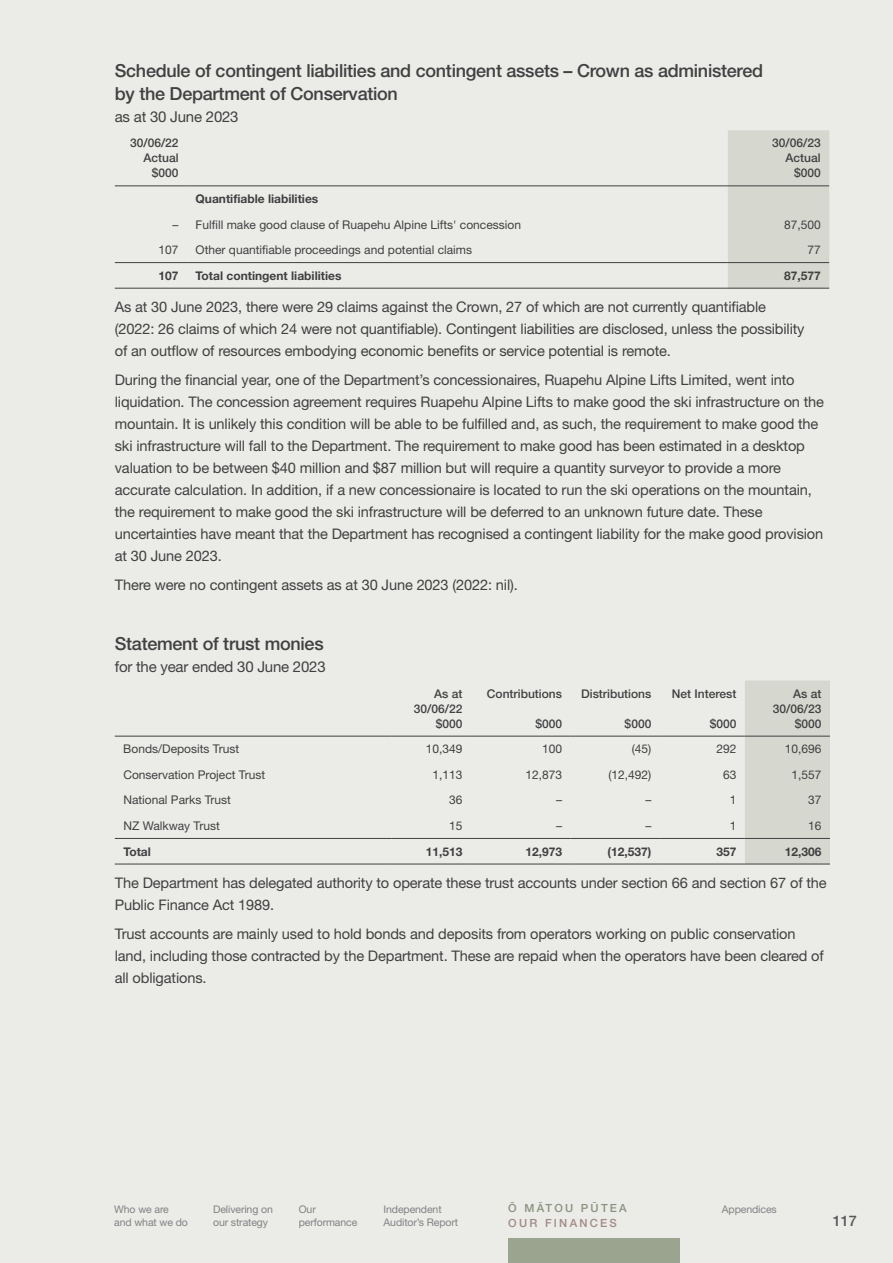
<style>
.page{position:relative;width:893px;height:1263px;background:#ebebe7}
.page>*{position:absolute;margin:0;border:0;box-sizing:border-box;transform-origin:0 0}
.t1{font:500 18px/23.2px "Helvetica Neue LT Pro";letter-spacing:-.015em;color:#414042}
.t2{font:15px "Helvetica Neue LT Pro";letter-spacing:-.015em;color:#414042}
.t3{font:14.7px/21.9px "Helvetica Neue LT Pro";letter-spacing:-.01em;color:#414042}
.t4{font:500 14.7px "Helvetica Neue LT Pro";color:#58595b}
.t5{font:12px "Helvetica Neue LT Pro";color:#414042}
.t6{font:500 12px/15px "Helvetica Neue LT Pro";color:#414042;text-align:right}
.t7{font:700 12px "Helvetica Neue LT Pro";color:#414042}
.t8{font:500 11.25px "Helvetica Neue LT Pro";letter-spacing:.2em;color:#8a9480}
.t9{font:500 11.25px "Helvetica Neue LT Pro";letter-spacing:.2em;color:#a18a87}
.t10{font:10.5px/13.5px "Helvetica Neue LT Pro";letter-spacing:-.01em;color:#808285}
</style>
<div class="page">
<div style="left:728px;top:130px;width:101px;height:158px;background:#d6d8cf"></div>
<hr style="left:115px;top:262px;width:72px;height:1px;background:#414042">
<hr style="left:187px;top:262px;width:541px;height:1px;background:#414042">
<hr style="left:728px;top:262px;width:101px;height:1px;background:#414042">
<hr style="left:115px;top:288px;width:72px;height:1px;background:#414042">
<hr style="left:187px;top:288px;width:541px;height:1px;background:#414042">
<hr style="left:728px;top:288px;width:101px;height:1px;background:#414042">
<hr style="left:115px;top:185px;width:72px;height:1px;background:#414042">
<hr style="left:187px;top:185px;width:541px;height:1px;background:#414042">
<hr style="left:728px;top:185px;width:101px;height:1px;background:#414042">
<div style="left:745px;top:680px;width:85px;height:184px;background:#d6d8cf"></div>
<hr style="left:115px;top:736px;width:276px;height:1px;background:#414042">
<hr style="left:391px;top:736px;width:80px;height:1px;background:#414042">
<hr style="left:471px;top:736px;width:100px;height:1px;background:#414042">
<hr style="left:571px;top:736px;width:89px;height:1px;background:#414042">
<hr style="left:660px;top:736px;width:85px;height:1px;background:#414042">
<hr style="left:745px;top:736px;width:85px;height:1px;background:#414042">
<hr style="left:115px;top:838px;width:276px;height:1px;background:#414042">
<hr style="left:391px;top:838px;width:80px;height:1px;background:#414042">
<hr style="left:471px;top:838px;width:100px;height:1px;background:#414042">
<hr style="left:571px;top:838px;width:89px;height:1px;background:#414042">
<hr style="left:660px;top:838px;width:85px;height:1px;background:#414042">
<hr style="left:745px;top:838px;width:85px;height:1px;background:#414042">
<hr style="left:115px;top:864px;width:276px;height:1px;background:#414042">
<hr style="left:391px;top:864px;width:80px;height:1px;background:#414042">
<hr style="left:471px;top:864px;width:100px;height:1px;background:#414042">
<hr style="left:571px;top:864px;width:89px;height:1px;background:#414042">
<hr style="left:660px;top:864px;width:85px;height:1px;background:#414042">
<hr style="left:745px;top:864px;width:85px;height:1px;background:#414042">
<div style="left:508px;top:1238px;width:172px;height:25px;background:#9ba48f"></div>
<p class="t1" style="left:115px;top:58px;width:650px">Schedule of contingent liabilities and contingent assets – Crown as administered by the Department of Conservation</p>
<p class="t2" style="left:115px;top:108px;width:125px">as at 30 June 2023</p>
<p class="t6" style="left:130px;top:135px;width:50px">30/06/22<br>Actual $000</p>
<p class="t6" style="left:772px;top:135px;width:50px">30/06/23<br>Actual $000</p>
<p class="t7" style="left:196px;top:191px;width:124px">Quantifiable liabilities</p>
<p class="t5" style="left:173px;top:217px;width:350px">– Fulfill make good clause of Ruapehu Alpine Lifts' concession</p>
<p class="t5" style="left:784px;top:217px;width:38px">87,500</p>
<p class="t5" style="left:159px;top:242px;width:22px">107</p>
<p class="t5" style="left:196px;top:242px;width:278px">Other quantifiable proceedings and potential claims</p>
<p class="t5" style="left:807px;top:242px;width:15px">77</p>
<p class="t7" style="left:159px;top:268px;width:22px">107</p>
<p class="t7" style="left:196px;top:268px;width:147px">Total contingent liabilities</p>
<p class="t7" style="left:784px;top:268px;width:38px">87,577</p>
<p class="t3" style="left:115px;top:295px;width:691px">As at 30 June 2023, there were 29 claims against the Crown, 27 of which are not currently quantifiable (2022: 26 claims of which 24 were not quantifiable). Contingent liabilities are disclosed, unless the possibility of an outflow of resources embodying economic benefits or service potential is remote.</p>
<p class="t3" style="left:115px;top:369px;width:711px">During the financial year, one of the Department’s concessionaires, Ruapehu Alpine Lifts Limited, went into liquidation. The concession agreement requires Ruapehu Alpine Lifts to make good the ski infrastructure on the mountain. It is unlikely this condition will be able to be fulfilled and, as such, the requirement to make good the ski infrastructure will fall to the Department. The requirement to make good has been estimated in a desktop valuation to be between $40 million and $87 million but will require a quantity surveyor to provide a more accurate calculation. In addition, if a new concessionaire is located to run the ski operations on the mountain, the requirement to make good the ski infrastructure will be deferred to an unknown future date. These uncertainties have meant that the Department has recognised a contingent liability for the make good provision at 30 June 2023.</p>
<p class="t3" style="left:115px;top:574px;width:405px">There were no contingent assets as at 30 June 2023 (2022: nil).</p>
<p class="t1" style="left:115px;top:632px;width:210px">Statement of trust monies</p>
<p class="t2" style="left:115px;top:658px;width:212px">for the year ended 30 June 2023</p>
<p class="t6" style="left:414px;top:686px;width:50px">As at<br>30/06/22 $000</p>
<p class="t6" style="left:487px;top:686px;width:77px">Contributions</p>
<p class="t6" style="left:535px;top:716px;width:28px">$000</p>
<p class="t6" style="left:581px;top:686px;width:72px">Distributions</p>
<p class="t6" style="left:625px;top:716px;width:28px">$000</p>
<p class="t6" style="left:672px;top:686px;width:66px">Net Interest</p>
<p class="t6" style="left:710px;top:716px;width:28px">$000</p>
<p class="t6" style="left:773px;top:686px;width:50px">As at<br>30/06/23 $000</p>
<p class="t5" style="left:123px;top:741px;width:117px">Bonds/Deposits Trust</p>
<p class="t5" style="left:426px;top:741px;width:38px">10,349</p>
<p class="t5" style="left:542px;top:741px;width:22px">100</p>
<p class="t5" style="left:632px;top:741px;width:21px">(45)</p>
<p class="t5" style="left:716px;top:741px;width:22px">292</p>
<p class="t5" style="left:785px;top:741px;width:38px">10,696</p>
<p class="t5" style="left:123px;top:767px;width:143px">Conservation Project Trust</p>
<p class="t5" style="left:432px;top:767px;width:32px">1,113</p>
<p class="t5" style="left:525px;top:767px;width:38px">12,873</p>
<p class="t5" style="left:608px;top:767px;width:44px">(12,492)</p>
<p class="t5" style="left:723px;top:767px;width:15px">63</p>
<p class="t5" style="left:791px;top:767px;width:32px">1,557</p>
<p class="t5" style="left:123px;top:793px;width:109px">National Parks Trust</p>
<p class="t5" style="left:449px;top:793px;width:15px">36</p>
<p class="t5" style="left:556px;top:793px;width:7px">–</p>
<p class="t5" style="left:645px;top:793px;width:7px">–</p>
<p class="t5" style="left:730px;top:793px;width:8px">1</p>
<p class="t5" style="left:808px;top:793px;width:15px">37</p>
<p class="t5" style="left:123px;top:818px;width:98px">NZ Walkway Trust</p>
<p class="t5" style="left:449px;top:818px;width:15px">15</p>
<p class="t5" style="left:556px;top:818px;width:7px">–</p>
<p class="t5" style="left:645px;top:818px;width:7px">–</p>
<p class="t5" style="left:730px;top:818px;width:8px">1</p>
<p class="t5" style="left:808px;top:818px;width:15px">16</p>
<p class="t7" style="left:123px;top:844px;width:29px">Total</p>
<p class="t7" style="left:426px;top:844px;width:38px">11,513</p>
<p class="t7" style="left:525px;top:844px;width:38px">12,973</p>
<p class="t7" style="left:608px;top:844px;width:45px">(12,537)</p>
<p class="t7" style="left:716px;top:844px;width:22px">357</p>
<p class="t7" style="left:785px;top:844px;width:38px">12,306</p>
<p class="t3" style="left:115px;top:871px;width:713px">The Department has delegated authority to operate these trust accounts under section 66 and section 67 of the<br>Public Finance Act 1989.</p>
<p class="t3" style="left:115px;top:922px;width:711px">Trust accounts are mainly used to hold bonds and deposits from operators working on public conservation land, including those contracted by the Department. These are repaid when the operators have been cleared of all obligations.</p>
<p class="t8" style="left:508px;top:1201px;width:120px">Ō MĀTOU PŪTEA</p>
<p class="t9" style="left:508px;top:1216px;width:110px">OUR FINANCES</p>
<p class="t10" style="left:114px;top:1202px;width:75px">Who we are and what we do</p>
<p class="t10" style="left:299px;top:1202px;width:19px">Our</p>
<p class="t10" style="left:722px;top:1202px;width:56px">Appendices</p>
<p class="t10" style="left:213px;top:1202px;width:61px">Delivering on our strategy</p>
<p class="t10" style="left:384px;top:1202px;width:76px">Independent<br>Auditor’s Report</p>
<p class="t10" style="left:299px;top:1216px;width:60px">performance</p>
<p class="t4" style="left:833px;top:1212px;width:26px">117</p>
</div>
